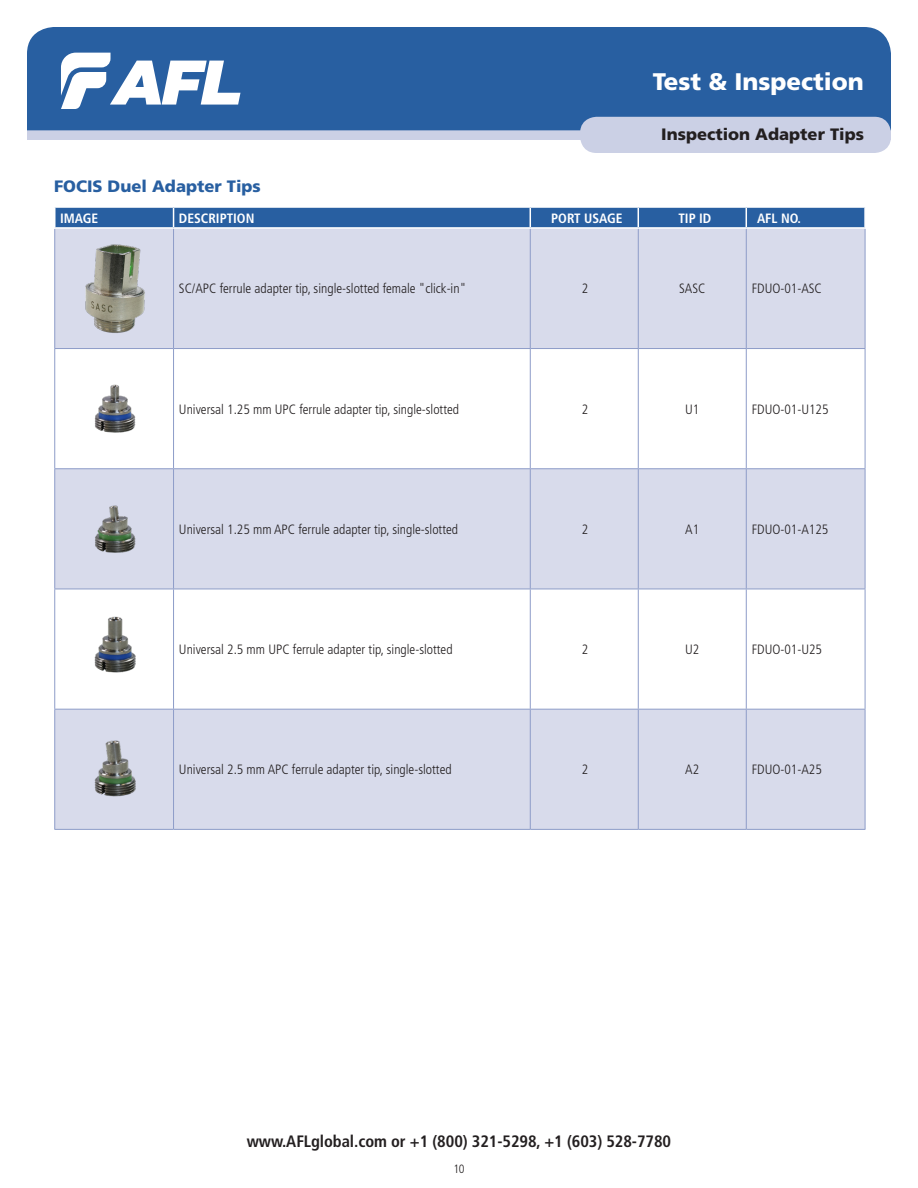
<style>
.page{position:relative;width:918px;height:1188px;background:#fff}
.page>*{position:absolute;margin:0;border:0;box-sizing:border-box;transform-origin:0 0}
.t1{font:900 24px "Frutiger LT Std";color:#fff}
.t2{font:700 condensed 16.5px "Frutiger LT Std";letter-spacing:-.005em;color:#231f20}
.t3{font:900 16.5px "Frutiger LT Std";color:#231f20}
.C_Sub-Title_No_TOC{font:900 16.5px "Frutiger LT Std";color:#285fa1}
.C_Table_Body{font:300 condensed 13.5px "Frutiger LT Std";color:#231f20}
.C_Table_Header{font:700 condensed 13.5px "Frutiger LT Std";color:#fff}
.t4{font:300 condensed 12px "Frutiger LT Std";color:#231f20}
</style>
<div class="page">
<svg style="left:55px;top:229px;width:810px;height:600px;fill:#d8dbeb"></svg>
<hr style="left:54px;top:229px;width:1px;height:119px;background:#8d9cc8">
<hr style="left:530px;top:229px;width:1px;height:119px;background:#8d9cc8">
<hr style="left:865px;top:229px;width:1px;height:119px;background:#8d9cc8">
<hr style="left:54px;top:348px;width:120px;height:1px;background:#8d9cc8">
<hr style="left:54px;top:349px;width:1px;height:119px;background:#8d9cc8">
<hr style="left:174px;top:348px;width:356px;height:1px;background:#8d9cc8">
<hr style="left:530px;top:348px;width:108px;height:1px;background:#8d9cc8">
<hr style="left:530px;top:349px;width:1px;height:119px;background:#8d9cc8">
<hr style="left:638px;top:348px;width:108px;height:1px;background:#8d9cc8">
<hr style="left:746px;top:348px;width:119px;height:1px;background:#8d9cc8">
<hr style="left:865px;top:349px;width:1px;height:119px;background:#8d9cc8">
<hr style="left:54px;top:468px;width:120px;height:1px;background:#8d9cc8">
<hr style="left:54px;top:469px;width:1px;height:120px;background:#8d9cc8">
<hr style="left:174px;top:468px;width:356px;height:1px;background:#8d9cc8">
<hr style="left:530px;top:468px;width:108px;height:1px;background:#8d9cc8">
<hr style="left:530px;top:469px;width:1px;height:120px;background:#8d9cc8">
<hr style="left:638px;top:468px;width:108px;height:1px;background:#8d9cc8">
<hr style="left:746px;top:468px;width:119px;height:1px;background:#8d9cc8">
<hr style="left:865px;top:469px;width:1px;height:120px;background:#8d9cc8">
<hr style="left:54px;top:589px;width:120px;height:1px;background:#8d9cc8">
<hr style="left:54px;top:589px;width:1px;height:120px;background:#8d9cc8">
<hr style="left:174px;top:589px;width:356px;height:1px;background:#8d9cc8">
<hr style="left:530px;top:589px;width:108px;height:1px;background:#8d9cc8">
<hr style="left:530px;top:589px;width:1px;height:120px;background:#8d9cc8">
<hr style="left:638px;top:589px;width:108px;height:1px;background:#8d9cc8">
<hr style="left:746px;top:589px;width:119px;height:1px;background:#8d9cc8">
<hr style="left:865px;top:589px;width:1px;height:120px;background:#8d9cc8">
<hr style="left:54px;top:709px;width:120px;height:1px;background:#8d9cc8">
<hr style="left:54px;top:710px;width:1px;height:119px;background:#8d9cc8">
<hr style="left:174px;top:709px;width:356px;height:1px;background:#8d9cc8">
<hr style="left:530px;top:709px;width:108px;height:1px;background:#8d9cc8">
<hr style="left:530px;top:710px;width:1px;height:119px;background:#8d9cc8">
<hr style="left:638px;top:709px;width:108px;height:1px;background:#8d9cc8">
<hr style="left:746px;top:709px;width:119px;height:1px;background:#8d9cc8">
<hr style="left:865px;top:710px;width:1px;height:119px;background:#8d9cc8">
<hr style="left:54px;top:829px;width:120px;height:1px;background:#8d9cc8">
<hr style="left:174px;top:829px;width:356px;height:1px;background:#8d9cc8">
<hr style="left:530px;top:829px;width:108px;height:1px;background:#8d9cc8">
<hr style="left:638px;top:829px;width:108px;height:1px;background:#8d9cc8">
<hr style="left:746px;top:829px;width:119px;height:1px;background:#8d9cc8">
<hr style="left:173px;top:229px;width:1px;height:119px;background:#8d9cc8">
<hr style="left:638px;top:229px;width:1px;height:119px;background:#8d9cc8">
<hr style="left:746px;top:229px;width:1px;height:119px;background:#8d9cc8">
<hr style="left:173px;top:349px;width:1px;height:119px;background:#8d9cc8">
<hr style="left:638px;top:349px;width:1px;height:119px;background:#8d9cc8">
<hr style="left:746px;top:349px;width:1px;height:119px;background:#8d9cc8">
<hr style="left:173px;top:469px;width:1px;height:120px;background:#8d9cc8">
<hr style="left:638px;top:469px;width:1px;height:120px;background:#8d9cc8">
<hr style="left:746px;top:469px;width:1px;height:120px;background:#8d9cc8">
<hr style="left:173px;top:589px;width:1px;height:120px;background:#8d9cc8">
<hr style="left:638px;top:589px;width:1px;height:120px;background:#8d9cc8">
<hr style="left:746px;top:589px;width:1px;height:120px;background:#8d9cc8">
<hr style="left:173px;top:710px;width:1px;height:119px;background:#8d9cc8">
<hr style="left:638px;top:710px;width:1px;height:119px;background:#8d9cc8">
<hr style="left:746px;top:710px;width:1px;height:119px;background:#8d9cc8">
<div style="left:55px;top:207px;width:810px;height:20px;background:#285fa1"></div>
<img style="left:60px;top:234px;width:110px;height:109px">
<img style="left:60px;top:354px;width:110px;height:109px">
<img style="left:60px;top:474px;width:110px;height:110px">
<img style="left:60px;top:594px;width:110px;height:110px">
<img style="left:60px;top:715px;width:110px;height:109px">
<div style="left:27px;top:121px;width:864px;height:19px;background:#cbd0e5"></div>
<div style="left:27px;top:27px;width:864px;height:103px;background:#285fa1"></div>
<svg style="left:61px;top:53px;width:179px;height:56px"></svg>
<div style="left:580px;top:117px;width:311px;height:36px;background:#cbd0e5;border-radius:16px"></div>
<p class="C_Sub-Title_No_TOC" style="left:54px;top:176px;width:208px">FOCIS Duel Adapter Tips</p>
<h1 class="t1" style="left:653px;top:67px;width:213px">Test &amp; Inspection</h1>
<p class="t3" style="left:661px;top:124px;width:204px">Inspection Adapter Tips</p>
<p class="C_Table_Header" style="left:60px;top:210px;width:40px">IMAGE</p>
<p class="C_Table_Header" style="left:179px;top:210px;width:77px">DESCRIPTION</p>
<p class="C_Table_Header" style="left:551px;top:210px;width:73px">PORT USAGE</p>
<p class="C_Table_Header" style="left:678px;top:210px;width:35px">TIP ID</p>
<p class="C_Table_Header" style="left:757px;top:210px;width:45px">AFL NO.</p>
<p class="C_Table_Body" style="left:179px;top:281px;width:289px">SC/APC ferrule adapter tip, single-slotted female "click-in"</p>
<p class="C_Table_Body" style="left:582px;top:281px;width:8px">2</p>
<p class="C_Table_Body" style="left:679px;top:281px;width:28px">SASC</p>
<p class="C_Table_Body" style="left:752px;top:281px;width:72px">FDUO-01-ASC</p>
<p class="C_Table_Body" style="left:179px;top:401px;width:282px">Universal 1.25 mm UPC ferrule adapter tip, single-slotted</p>
<p class="C_Table_Body" style="left:582px;top:401px;width:8px">2</p>
<p class="C_Table_Body" style="left:685px;top:401px;width:16px">U1</p>
<p class="C_Table_Body" style="left:752px;top:401px;width:78px">FDUO-01-U125</p>
<p class="C_Table_Body" style="left:179px;top:522px;width:281px">Universal 1.25 mm APC ferrule adapter tip, single-slotted</p>
<p class="C_Table_Body" style="left:582px;top:522px;width:8px">2</p>
<p class="C_Table_Body" style="left:685px;top:522px;width:15px">A1</p>
<p class="C_Table_Body" style="left:752px;top:522px;width:78px">FDUO-01-A125</p>
<p class="C_Table_Body" style="left:179px;top:642px;width:275px">Universal 2.5 mm UPC ferrule adapter tip, single-slotted</p>
<p class="C_Table_Body" style="left:582px;top:642px;width:8px">2</p>
<p class="C_Table_Body" style="left:685px;top:642px;width:16px">U2</p>
<p class="C_Table_Body" style="left:752px;top:642px;width:72px">FDUO-01-U25</p>
<p class="C_Table_Body" style="left:179px;top:762px;width:274px">Universal 2.5 mm APC ferrule adapter tip, single-slotted</p>
<p class="C_Table_Body" style="left:582px;top:762px;width:8px">2</p>
<p class="C_Table_Body" style="left:685px;top:762px;width:15px">A2</p>
<p class="C_Table_Body" style="left:752px;top:762px;width:72px">FDUO-01-A25</p>
<p class="t2" style="left:247px;top:1131px;width:426px">www.AFLglobal.com or +1 (800) 321-5298, +1 (603) 528-7780</p>
<p class="t4" style="left:453px;top:1162px;width:13px">10</p>
</div>
